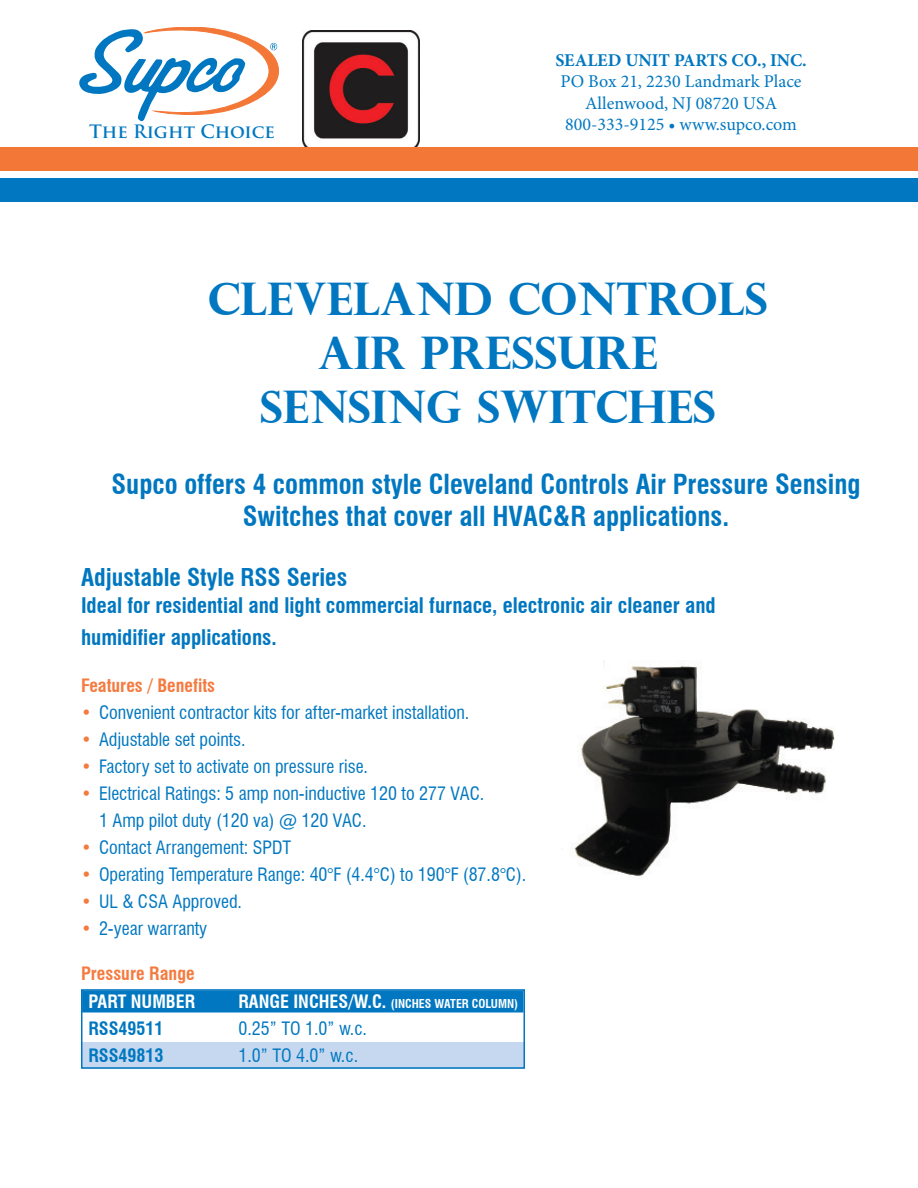
<style>
.page{position:relative;width:918px;height:1188px;background:#fff}
.page>*{position:absolute;margin:0;border:0;box-sizing:border-box;transform-origin:0 0}
.t1{font:700 45px/54px "Perpetua Titling";color:#0077c0;text-align:center}
.t2{font:700 condensed 27px/32.4px "Swiss 721 BT";color:#0077c0;text-align:center}
.t3{font:700 condensed 24px "Swiss 721 BT";color:#0077c0}
.t4{font:700 condensed 21px/32.4px "Swiss 721 BT";color:#0077c0}
.t5{font:condensed 18px/27px "Swiss 721 BT";color:#0077c0}
.t6{font:18px/21.6px "Minion Pro";color:#0077c0;text-align:center}
.t7{font:700 condensed 18px "Swiss 721 BT";color:#f47b40}
.t8{font:700 18px "Minion Pro";color:#0077c0}
.t9{font:700 condensed 18px "Swiss 721 BT";color:#0077c0}
.t10{font:700 18px "Trajan Pro";color:#0077c0}
.t11{font:700 condensed 18px "Swiss 721 BT";color:#fff}
.t12{font:700 condensed 12px "Swiss 721 BT";color:#fff}
.s1{color:#f47b40}
.s2{font-size:18px}
</style>
<div class="page">
<div style="left:82px;top:990px;width:442px;height:22px;background:#0077c0"></div>
<div style="left:82px;top:1042px;width:442px;height:27px;background:#c6d8ef"></div>
<img style="left:574px;top:660px;width:261px;height:216px">
<img style="left:303px;top:31px;width:116px;height:116px">
<div style="left:81px;top:989px;width:444px;height:80px;border:2px solid #0077c0"></div>
<svg style="left:79px;top:27px;width:200px;height:94px"></svg>
<div style="left:0;top:147px;width:918px;height:24px;background:#f37736"></div>
<div style="left:0;top:178px;width:918px;height:24px;background:#0077c0"></div>
<p class="t10" style="left:89px;top:120px;width:187px">The Right Choice</p>
<p class="t8" style="left:555px;top:47px;width:253px">SEALED UNIT PARTS CO., INC.</p>
<p class="t6" style="left:561px;top:71px;width:243px">PO Box 21, 2230 Landmark Place<br>Allenwood, NJ 08720 USA<br>800-333-9125 • www.supco.com</p>
<h1 class="t1" style="left:208px;top:271px;width:562px">CLEVELAND CONTROLS<br>AIR PRESSURE<br>SENSING SWITCHES</h1>
<h2 class="t2" style="left:111px;top:468px;width:751px">Supco offers 4 common style Cleveland Controls Air Pressure Sensing<br>Switches that cover all HVAC&amp;R applications.</h2>
<h3 class="t3" style="left:81px;top:563px;width:268px">Adjustable Style RSS Series</h3>
<p class="t4" style="left:81px;top:589px;width:636px">Ideal for residential and light commercial furnace, electronic air cleaner and humidifier applications.</p>
<p class="t7" style="left:81px;top:675px;width:136px">Features / Benefits</p>
<p class="t5" style="left:81px;top:699px;width:390px"><span class="s1">•</span> Convenient contractor kits for after-market installation.</p>
<p class="t5" style="left:81px;top:726px;width:166px"><span class="s1">•</span> Adjustable set points.</p>
<p class="t5" style="left:81px;top:753px;width:289px"><span class="s1">•</span> Factory set to activate on pressure rise.</p>
<p class="t5" style="left:99px;top:780px;width:387px;text-indent:-18px"><span class="s1">•</span> Electrical Ratings: 5 amp non-inductive 120 to 277 VAC.<br>1 Amp pilot duty (120 va) @ 120 VAC.</p>
<p class="t5" style="left:81px;top:834px;width:212px"><span class="s1">•</span> Contact Arrangement: SPDT</p>
<p class="t5" style="left:81px;top:861px;width:447px"><span class="s1">•</span> Operating Temperature Range: 40°F (4.4°C) to 190°F (87.8°C).</p>
<p class="t5" style="left:81px;top:888px;width:163px"><span class="s1">•</span> UL &amp; CSA Approved.</p>
<p class="t5" style="left:81px;top:915px;width:128px"><span class="s1">•</span> 2-year warranty</p>
<p class="t7" style="left:81px;top:962px;width:115px">Pressure Range</p>
<p class="t11" style="left:88px;top:990px;width:108px">PART NUMBER</p>
<p class="t12" style="left:238px;top:996px;width:281px"><span class="s2">RANGE INCHES/W.C.</span> (INCHES WATER COLUMN)</p>
<p class="t9" style="left:88px;top:1017px;width:77px">RSS49511</p>
<p class="t5" style="left:238px;top:1015px;width:130px">0.25” TO 1.0” w.c.</p>
<p class="t9" style="left:88px;top:1044px;width:77px">RSS49813</p>
<p class="t5" style="left:238px;top:1042px;width:121px">1.0” TO 4.0” w.c.</p>
</div>
